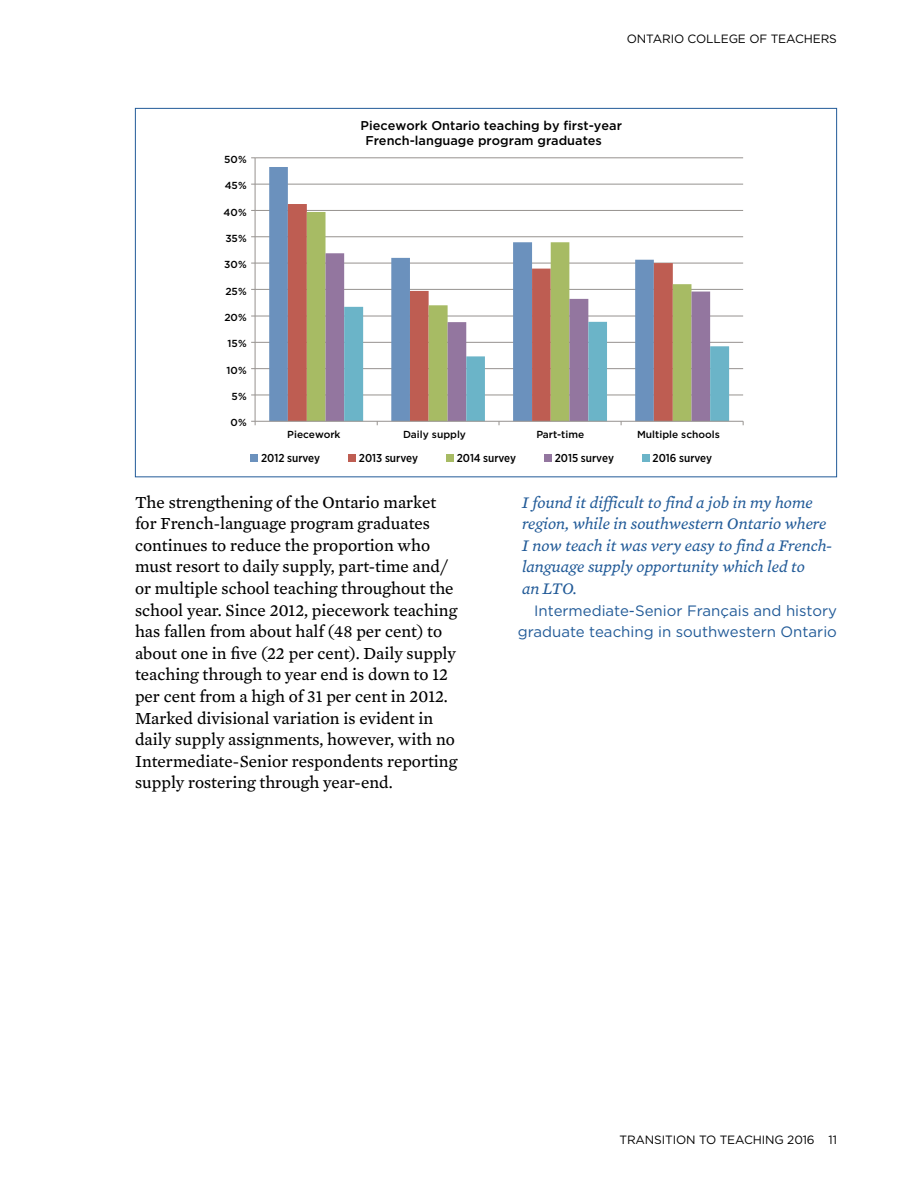
<style>
.page{position:relative;width:918px;height:1188px;background:#fff}
.page>*{position:absolute;margin:0;border:0;box-sizing:border-box;transform-origin:0 0}
.Body_-_New{font:17.25px/21.6px "Mercury Text G3";color:#000}
.Body___Pull_Quote{font:italic 16.5px/21.6px "Mercury Text G3";color:#225b98}
.Body_-_Pull_Quote_So{font:15px/21.6px "Gotham";color:#225b98;text-align:right}
.t1{font:500 12.75px/15.3px "Gotham";color:#000}
.t2{font:12px "Gotham";letter-spacing:-.01em;color:#000}
.t3{font:500 11.55px "Gotham Narrow";color:#000}
.t4{font:500 10.2px "Gotham";color:#000}
</style>
<div class="page">
<hr style="left:255px;top:394px;width:488px;height:1px;background:#96928f">
<hr style="left:255px;top:368px;width:488px;height:1px;background:#96928f">
<hr style="left:255px;top:342px;width:488px;height:1px;background:#96928f">
<hr style="left:255px;top:316px;width:488px;height:1px;background:#96928f">
<hr style="left:255px;top:289px;width:488px;height:1px;background:#96928f">
<hr style="left:255px;top:263px;width:488px;height:1px;background:#96928f">
<hr style="left:255px;top:236px;width:488px;height:1px;background:#96928f">
<hr style="left:255px;top:210px;width:488px;height:1px;background:#96928f">
<hr style="left:255px;top:184px;width:488px;height:1px;background:#96928f">
<hr style="left:255px;top:157px;width:488px;height:1px;background:#96928f">
<svg style="left:269px;top:167px;width:385px;height:254px"></svg>
<svg style="left:288px;top:204px;width:366px;height:217px;fill:#be5d52"></svg>
<svg style="left:307px;top:212px;width:384px;height:209px"></svg>
<svg style="left:326px;top:253px;width:384px;height:168px"></svg>
<svg style="left:344px;top:307px;width:385px;height:114px"></svg>
<hr style="left:255px;top:158px;width:1px;height:263px;background:#96928f">
<hr style="left:255px;top:421px;width:488px;height:1px;background:#96928f">
<div style="left:250px;top:454px;width:8px;height:8px;background:#6b91bd"></div>
<div style="left:348px;top:454px;width:8px;height:8px;background:#be5d52"></div>
<div style="left:446px;top:454px;width:8px;height:8px;background:#a7bb64"></div>
<div style="left:544px;top:454px;width:8px;height:8px;background:#93769f"></div>
<div style="left:642px;top:454px;width:7px;height:8px;background:#6bb4c8"></div>
<p class="t2" style="left:627px;top:31px;width:212px">ONTARIO COLLEGE OF TEACHERS</p>
<p class="t4" style="left:224px;top:153px;width:24px">50%</p>
<p class="t4" style="left:225px;top:179px;width:23px">45%</p>
<p class="t4" style="left:224px;top:205px;width:25px">40%</p>
<p class="t4" style="left:225px;top:232px;width:23px">35%</p>
<p class="t4" style="left:224px;top:258px;width:24px">30%</p>
<p class="t4" style="left:225px;top:284px;width:23px">25%</p>
<p class="t4" style="left:224px;top:311px;width:24px">20%</p>
<p class="t4" style="left:228px;top:337px;width:21px">15%</p>
<p class="t4" style="left:227px;top:363px;width:22px">10%</p>
<p class="t4" style="left:232px;top:390px;width:17px">5%</p>
<p class="t4" style="left:231px;top:416px;width:18px">0%</p>
<p class="t1" style="left:365px;top:118px;width:258px;text-indent:-5px">Piecework Ontario teaching by first-year<br>French-language program graduates</p>
<p class="t4" style="left:287px;top:428px;width:55px">Piecework</p>
<p class="t4" style="left:403px;top:428px;width:64px">Daily supply</p>
<p class="t4" style="left:536px;top:428px;width:49px">Part-time</p>
<p class="t4" style="left:637px;top:428px;width:84px">Multiple schools</p>
<p class="t3" style="left:261px;top:451px;width:61px">2012 survey</p>
<p class="t3" style="left:359px;top:451px;width:61px">2013 survey</p>
<p class="t3" style="left:457px;top:451px;width:61px">2014 survey</p>
<p class="t3" style="left:555px;top:451px;width:61px">2015 survey</p>
<p class="t3" style="left:653px;top:451px;width:61px">2016 survey</p>
<p class="Body_-_New" style="left:135px;top:490px;width:324px">The strengthening of the Ontario market for French-language program graduates continues to reduce the proportion who must resort to daily supply, part-time and/ or multiple school teaching throughout the school year. Since 2012, piecework teaching has fallen from about half (48 per cent) to about one in five (22 per cent). Daily supply teaching through to year end is down to 12 per cent from a high of 31 per cent in 2012.<br>Marked divisional variation is evident in daily supply assignments, however, with no Intermediate-Senior respondents reporting supply rostering through year-end.</p>
<p class="Body___Pull_Quote" style="left:522px;top:490px;width:312px">I found it difficult to find a job in my home region, while in southwestern Ontario where I now teach it was very easy to find a French&shy;language supply opportunity which led to<br>an LTO.</p>
<p class="Body_-_Pull_Quote_So" style="left:518px;top:599px;width:321px">Intermediate-Senior Français and history graduate teaching in southwestern Ontario</p>
<p class="t2" style="left:619px;top:1132px;width:219px">TRANSITION TO TEACHING 2016 11</p>
</div>
